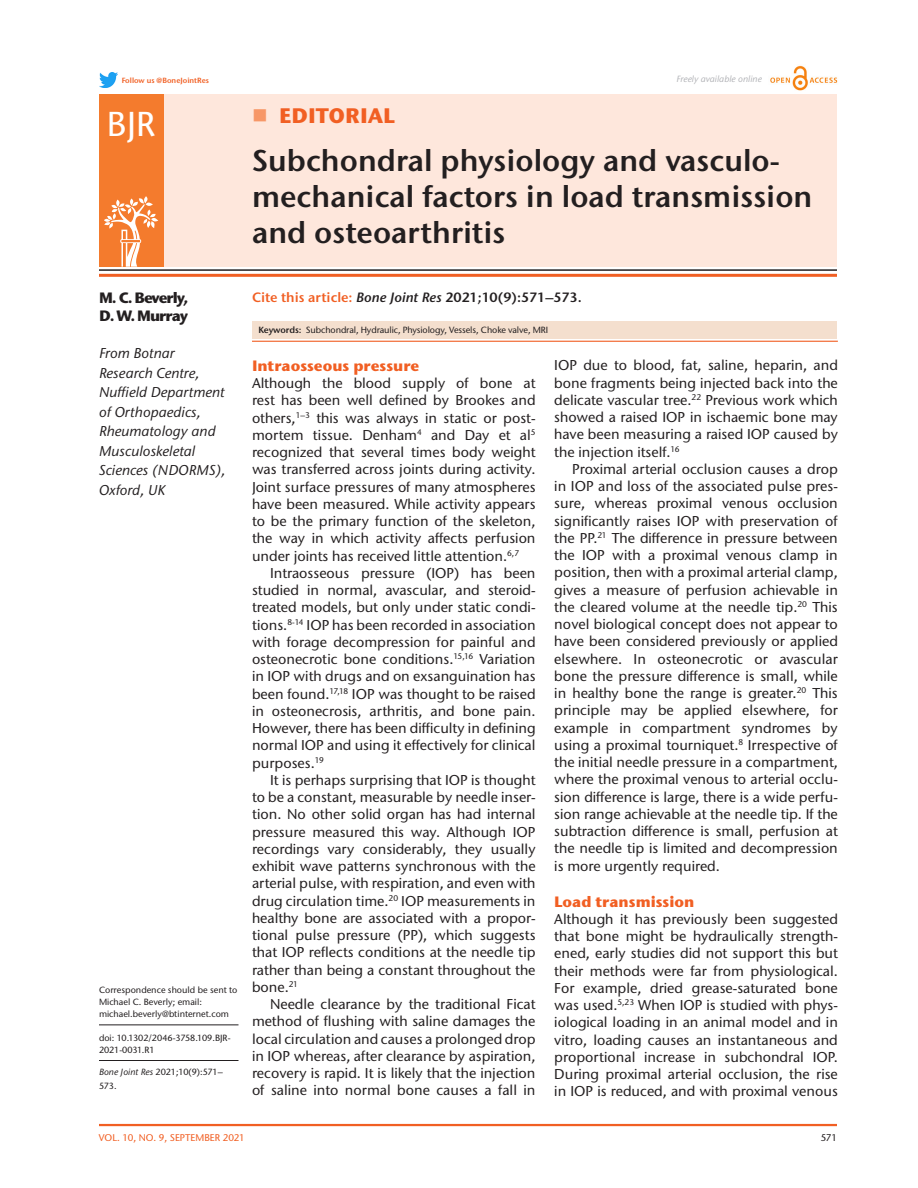
<style>
.page{position:relative;width:918px;height:1188px;background:#fff}
.page>*{position:absolute;margin:0;border:0;box-sizing:border-box;transform-origin:0 0}
.t1{font:500 34.5px "Stone Sans ITC Pro";color:#fff}
.t2{font:600 30px/36px "Stone Sans ITC Pro";color:#231f20}
.t3{font:700 21px "Stone Sans ITC Pro";color:#f15f23}
.t4{font:700 15px "Stone Sans ITC Pro";color:#f15f23}
.t5{font:700 15px/18px "Stone Sans ITC Pro";letter-spacing:-.07em;color:#231f20}
.t6{font:500 14.25px/17.2px "Stone Sans ITC Pro";color:#231f20;text-align:justify}
.t7{font:italic 500 14.25px/19.5px "Stone Sans ITC Pro";color:#231f20}
.t8{font:600 13.5px "Stone Sans ITC Pro";color:#231f20}
.t9{font:500 9.75px "Stone Sans ITC Pro";color:#f15f23}
.t10{font:500 9.75px "Stone Sans ITC Pro";color:#231f20}
.t11{font:500 9px/12px "Stone Sans ITC Pro";color:#231f20}
.t12{font:500 9px/13.5px "Stone Sans ITC Pro";letter-spacing:-.025em;color:#231f20}
.t13{font:italic 500 9px "Stone Sans ITC Pro";color:#b2b3b7}
.t14{font:600 7.5px "Stone Sans ITC Pro";color:#f15f23}
.s1{font-style:italic}
.s2{color:#f15f23}
.s3{font-weight:600}
</style>
<div class="page">
<hr style="left:99px;top:1124px;width:738px;height:2px;background:#f15f23">
<img style="left:99px;top:73px;width:18px;height:14px">
<img style="left:770px;top:65px;width:68px;height:26px">
<div style="left:252px;top:321px;width:585px;height:18px;background:#f4dfce"></div>
<hr style="left:99px;top:269px;width:738px;height:2px;background:#231f20">
<hr style="left:99px;top:274px;width:738px;height:3px;background:#f15f23">
<div style="left:99px;top:94px;width:738px;height:173px;background:#fee7dc"></div>
<div style="left:99px;top:94px;width:64px;height:173px;background:#f47b2d"></div>
<svg style="left:104px;top:196px;width:54px;height:71px"></svg>
<hr style="left:99px;top:1024px;width:139px;height:1px;background:#231f20">
<hr style="left:99px;top:1060px;width:139px;height:1px;background:#231f20">
<hr style="left:252px;top:341px;width:586px;height:1px;background:#f15f23">
<p class="t14" style="left:122px;top:75px;width:89px">Follow us @BoneJointRes</p>
<p class="t13" style="left:676px;top:73px;width:87px">Freely available online</p>
<h1 class="t1" style="left:107px;top:103px;width:50px">BJR</h1>
<h3 class="t3" style="left:279px;top:102px;width:117px">EDITORIAL</h3>
<h2 class="t2" style="left:252px;top:143px;width:562px">Subchondral physiology and vasculo&shy;mechanical factors in load transmission and osteoarthritis</h2>
<p class="t5" style="left:99px;top:289px;width:91px">M. C. Beverly,<br>D. W. Murray</p>
<p class="t7" style="left:99px;top:344px;width:128px">From Botnar<br>Research Centre,<br>Nuffield Department of Orthopaedics,<br>Rheumatology and<br>Musculoskeletal<br>Sciences (NDORMS),<br>Oxford, UK</p>
<p class="t11" style="left:99px;top:984px;width:140px">Correspondence should be sent to<br>Michael C. Beverly; email: michael.beverly@btinternet.com</p>
<p class="t11" style="left:99px;top:1032px;width:133px">doi: 10.1302/2046-3758.109.BJR-<br>2021-0031.R1</p>
<p class="t12" style="left:99px;top:1066px;width:125px"><span class="s1">Bone Joint Res</span> 2021;10(9):571–<br>573.</p>
<p class="t8" style="left:252px;top:289px;width:331px"><span class="s2">Cite this article:</span> <span class="s1">Bone Joint Res</span> 2021;10(9):571–573.</p>
<p class="t11" style="left:258px;top:324px;width:291px"><span class="s3">Keywords:</span> Subchondral, Hydraulic, Physiology, Vessels, Choke valve, MRI</p>
<p class="t4" style="left:252px;top:356px;width:169px">Intraosseous pressure</p>
<p class="t6" style="left:252px;top:374px;width:285px">Although the blood supply of bone at rest has been well defined by Brookes and others,<sup>1–3</sup> this was always in static or post&shy;mortem tissue. Denham<sup>4</sup> and Day et al<sup>5 </sup>recognized that several times body weight was transferred across joints during activity.<br>Joint surface pressures of many atmospheres have been measured. While activity appears to be the primary function of the skeleton, the way in which activity affects perfusion under joints has received little attention.<sup>6,7</sup></p>
<p class="t6" style="left:252px;top:564px;width:285px;text-indent:18px">Intraosseous pressure (IOP) has been studied in normal, avascular, and steroid&shy;treated models, but only under static condi&shy;tions.<sup>8-14</sup> IOP has been recorded in association with forage decompression for painful and osteonecrotic bone conditions.<sup>15,16</sup> Variation in IOP with drugs and on exsanguination has been found.<sup>17,18</sup> IOP was thought to be raised in osteonecrosis, arthritis, and bone pain.<br>However, there has been difficulty in defining normal IOP and using it effectively for clinical purposes.<sup>19</sup></p>
<p class="t6" style="left:252px;top:771px;width:285px;text-indent:18px">It is perhaps surprising that IOP is thought to be a constant, measurable by needle inser&shy;tion. No other solid organ has had internal pressure measured this way. Although IOP recordings vary considerably, they usually exhibit wave patterns synchronous with the arterial pulse, with respiration, and even with drug circulation time.<sup>20</sup> IOP measurements in healthy bone are associated with a propor&shy;tional pulse pressure (PP), which suggests that IOP reflects conditions at the needle tip rather than being a constant throughout the bone.<sup>21</sup></p>
<p class="t6" style="left:252px;top:995px;width:285px;text-indent:18px">Needle clearance by the traditional Ficat method of flushing with saline damages the local circulation and causes a prolonged drop in IOP whereas, after clearance by aspiration, recovery is rapid. It is likely that the injection of saline into normal bone causes a fall in</p>
<p class="t6" style="left:554px;top:357px;width:285px">IOP due to blood, fat, saline, heparin, and bone fragments being injected back into the delicate vascular tree.<sup>22</sup> Previous work which showed a raised IOP in ischaemic bone may have been measuring a raised IOP caused by the injection itself.<sup>16</sup></p>
<p class="t6" style="left:554px;top:460px;width:285px;text-indent:18px">Proximal arterial occlusion causes a drop in IOP and loss of the associated pulse pres&shy;sure, whereas proximal venous occlusion significantly raises IOP with preservation of the PP.<sup>21</sup> The difference in pressure between the IOP with a proximal venous clamp in position, then with a proximal arterial clamp, gives a measure of perfusion achievable in the cleared volume at the needle tip.<sup>20</sup> This novel biological concept does not appear to have been considered previously or applied elsewhere. In osteonecrotic or avascular bone the pressure difference is small, while in healthy bone the range is greater.<sup>20</sup> This principle may be applied elsewhere, for example in compartment syndromes by using a proximal tourniquet.<sup>8</sup> Irrespective of the initial needle pressure in a compartment, where the proximal venous to arterial occlu&shy;sion difference is large, there is a wide perfu&shy;sion range achievable at the needle tip. If the subtraction difference is small, perfusion at the needle tip is limited and decompression is more urgently required.</p>
<p class="t4" style="left:554px;top:892px;width:142px">Load transmission</p>
<p class="t6" style="left:554px;top:910px;width:285px">Although it has previously been suggested that bone might be hydraulically strength&shy;ened, early studies did not support this but their methods were far from physiological.<br>For example, dried grease-saturated bone was used.<sup>5,23</sup> When IOP is studied with phys&shy;iological loading in an animal model and in vitro, loading causes an instantaneous and proportional increase in subchondral IOP.<br>During proximal arterial occlusion, the rise in IOP is reduced, and with proximal venous</p>
<p class="t9" style="left:99px;top:1132px;width:147px">VOL. 10, NO. 9, SEPTEMBER 2021</p>
<p class="t10" style="left:821px;top:1132px;width:18px">571</p>
</div>
